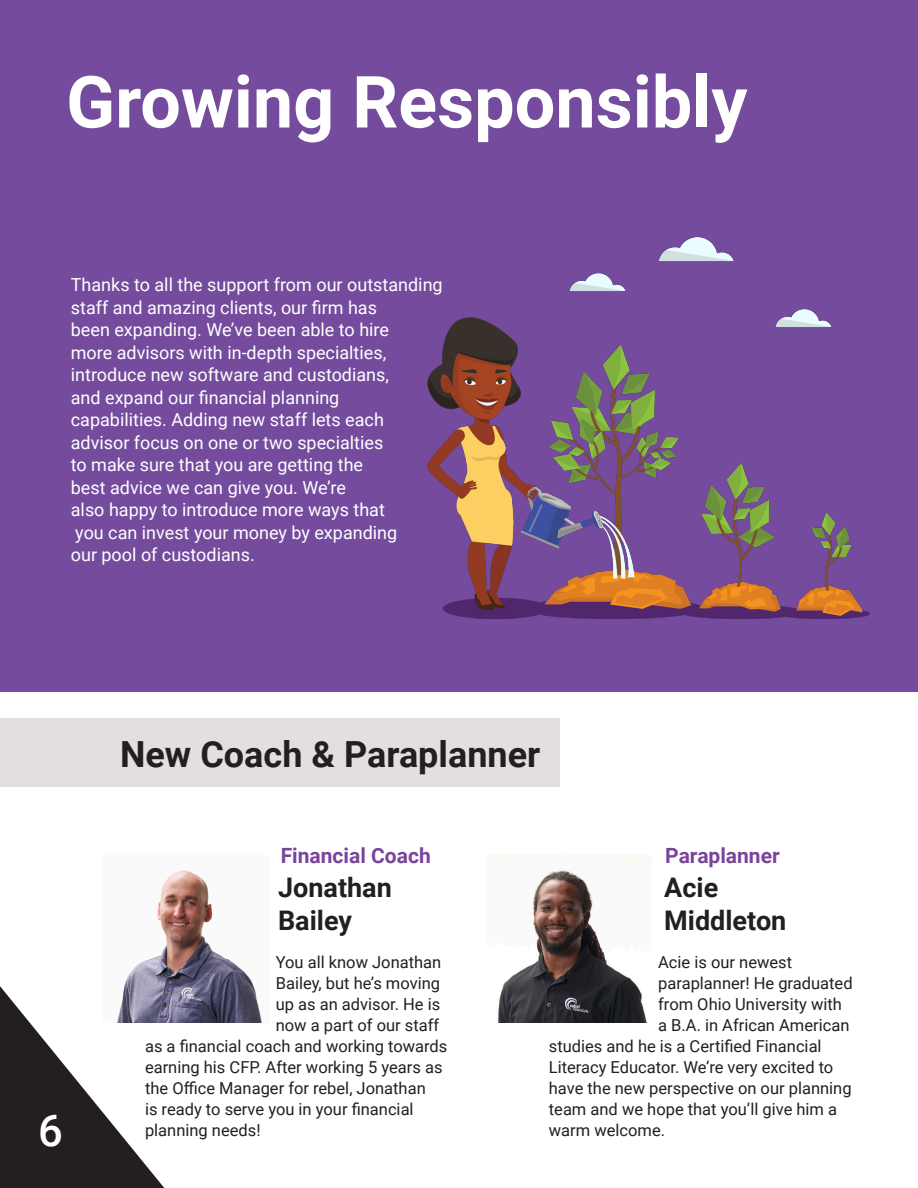
<style>
.page{position:relative;width:918px;height:1188px;background:#fff}
.page>*{position:absolute;margin:0;border:0;box-sizing:border-box;transform-origin:0 0}
.listing{font:700 72px "Roboto";color:#fff}
.listing-2{font:500 43.5px "Roboto";color:#fff}
.listing-3{font:700 36px "Roboto";color:#231f20}
.listing-4{font:700 27px/33px "Roboto";color:#231f20}
.listing-5{font:700 21px "Roboto";color:#7a449a}
.listing-6{font:18px "Roboto";color:#fff}
.listing-7{font:16.5px "Roboto";color:#231f20}
</style>
<div class="page">
<svg style="left:0;top:986px;width:164px;height:202px"></svg>
<div style="left:0;top:718px;width:559px;height:69px;background:#e3dee2"></div>
<div style="left:0;top:0;width:918px;height:691px;background:#754b9e"></div>
<img style="left:104px;top:870px;width:158px;height:153px">
<img style="left:498px;top:869px;width:149px;height:154px">
<img style="left:428px;top:238px;width:442px;height:381px">
<p class="listing" style="left:66px;top:51px;width:683px">Growing Responsibly</p>
<p class="listing-6" style="left:71px;top:272px;width:373px">Thanks to all the support from our outstanding</p>
<p class="listing-6" style="left:71px;top:294px;width:308px">staff and amazing clients, our firm has</p>
<p class="listing-6" style="left:71px;top:317px;width:320px">been expanding. We’ve been able to hire</p>
<p class="listing-6" style="left:71px;top:339px;width:317px">more advisors with in-depth specialties,</p>
<p class="listing-6" style="left:71px;top:362px;width:320px">introduce new software and custodians,</p>
<p class="listing-6" style="left:71px;top:384px;width:270px">and expand our financial planning</p>
<p class="listing-6" style="left:71px;top:407px;width:315px">capabilities. Adding new staff lets each</p>
<p class="listing-6" style="left:71px;top:429px;width:314px">advisor focus on one or two specialties</p>
<p class="listing-6" style="left:71px;top:452px;width:294px">to make sure that you are getting the</p>
<p class="listing-6" style="left:71px;top:474px;width:277px">best advice we can give you. We’re</p>
<p class="listing-6" style="left:71px;top:497px;width:316px">also happy to introduce more ways that</p>
<p class="listing-6" style="left:75px;top:519px;width:324px">you can invest your money by expanding</p>
<p class="listing-6" style="left:71px;top:542px;width:186px">our pool of custodians.</p>
<p class="listing-2" style="left:38px;top:1100px;width:26px">6</p>
<p class="listing-3" style="left:120px;top:728px;width:422px">New Coach &amp; Paraplanner</p>
<p class="listing-5" style="left:281px;top:840px;width:151px">Financial Coach</p>
<p class="listing-5" style="left:665px;top:840px;width:116px">Paraplanner</p>
<p class="listing-4" style="left:278px;top:870px;width:115px">Jonathan<br>Bailey</p>
<p class="listing-4" style="left:664px;top:870px;width:55px">Acie</p>
<p class="listing-4" style="left:664px;top:903px;width:124px">Middleton</p>
<p class="listing-7" style="left:276px;top:950px;width:167px">You all know Jonathan</p>
<p class="listing-7" style="left:276px;top:971px;width:166px">Bailey, but he’s moving</p>
<p class="listing-7" style="left:276px;top:992px;width:166px">up as an advisor. He is</p>
<p class="listing-7" style="left:276px;top:1013px;width:165px">now a part of our staff</p>
<p class="listing-7" style="left:145px;top:1034px;width:304px">as a financial coach and working towards</p>
<p class="listing-7" style="left:145px;top:1055px;width:299px">earning his CFP. After working 5 years as</p>
<p class="listing-7" style="left:145px;top:1076px;width:282px">the Office Manager for rebel, Jonathan</p>
<p class="listing-7" style="left:145px;top:1097px;width:270px">is ready to serve you in your financial</p>
<p class="listing-7" style="left:145px;top:1118px;width:117px">planning needs!</p>
<p class="listing-7" style="left:658px;top:950px;width:135px">Acie is our newest</p>
<p class="listing-7" style="left:658px;top:971px;width:196px">paraplanner! He graduated</p>
<p class="listing-7" style="left:658px;top:992px;width:185px">from Ohio University with</p>
<p class="listing-7" style="left:658px;top:1013px;width:193px">a B.A. in African American</p>
<p class="listing-7" style="left:549px;top:1034px;width:274px">studies and he is a Certified Financial</p>
<p class="listing-7" style="left:549px;top:1055px;width:286px">Literacy Educator. We’re very excited to</p>
<p class="listing-7" style="left:549px;top:1076px;width:304px">have the new perspective on our planning</p>
<p class="listing-7" style="left:549px;top:1097px;width:290px">team and we hope that you’ll give him a</p>
<p class="listing-7" style="left:549px;top:1118px;width:118px">warm welcome.</p>
</div>
